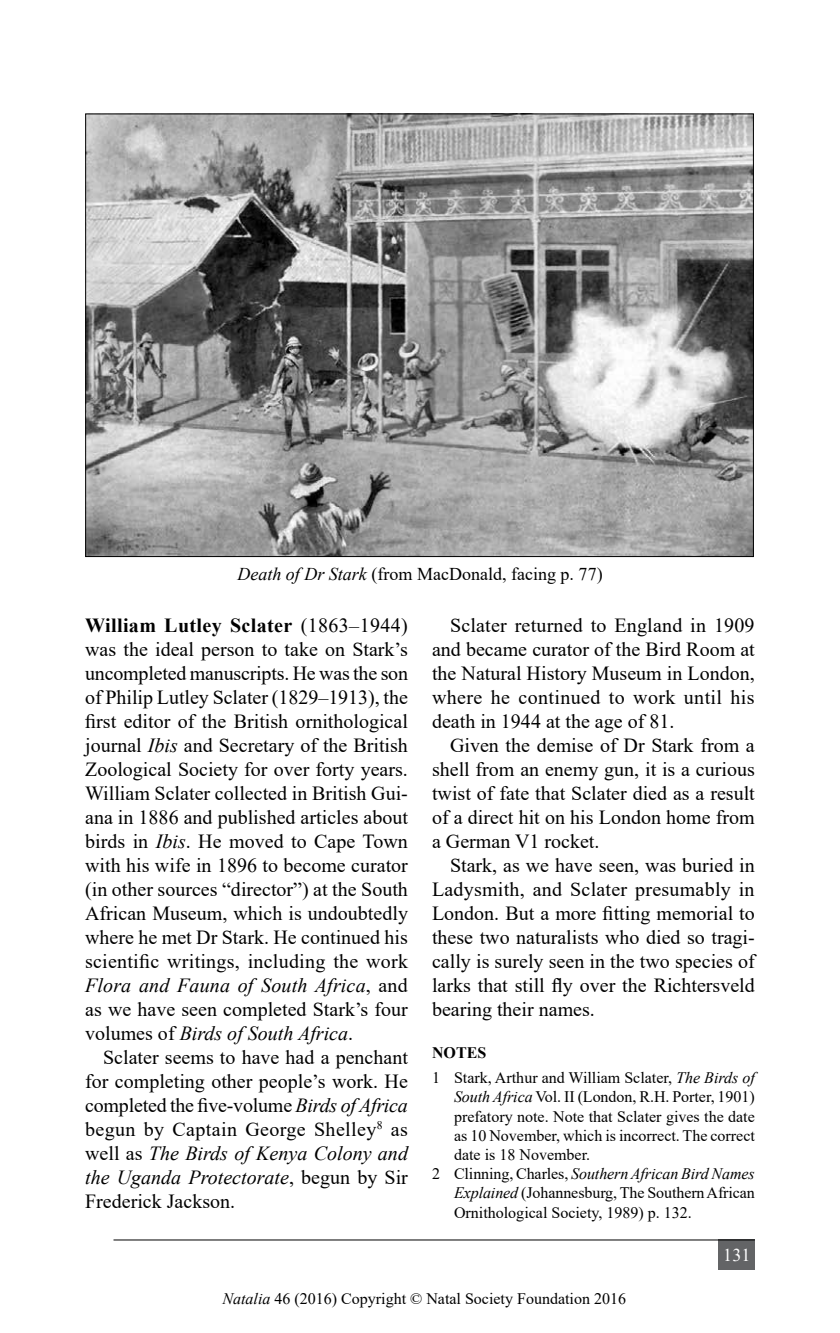
<style>
.page{position:relative;width:840px;height:1333px;background:#fff}
.page>*{position:absolute;margin:0;border:0;box-sizing:border-box;transform-origin:0 0}
.t1{font:20px/24px "Times New Roman";color:#000;text-align:justify}
.t2{font:18px "Times New Roman";color:#000}
.t3{font:18px "Times New Roman";color:#fff}
.t4{font:16px/24.8px "Times New Roman";color:#000}
.t5{font:italic 16px "Times New Roman";letter-spacing:-.005em;color:#000}
.s1{font-style:italic}
.s2{font-weight:700}
.s3{font-style:normal}
</style>
<div class="page">
<div style="left:718px;top:1239px;width:36px;height:30px;background:#636466"></div>
<hr style="left:113px;top:1239px;width:641px;height:1px;background:#000">
<img style="left:87px;top:115px;width:664px;height:440px">
<p class="t2" style="left:237px;top:561px;width:366px"><span class="s1">Death of Dr Stark</span> (from MacDonald, facing p. 77)</p>
<p class="t1" style="left:432px;top:612px;width:324px;text-indent:18px">Sclater returned to England in 1909 and became curator of the Bird Room at the Natural History Museum in London, where he continued to work until his death in 1944 at the age of 81.</p>
<p class="t1" style="left:432px;top:732px;width:324px;text-indent:18px">Given the demise of Dr Stark from a shell from an enemy gun, it is a curious twist of fate that Sclater died as a result of a direct hit on his London home from a German V1 rocket.</p>
<p class="t1" style="left:432px;top:852px;width:324px;text-indent:18px">Stark, as we have seen, was buried in Ladysmith, and Sclater presumably in London. But a more fitting memorial to these two naturalists who died so tragi&shy;cally is surely seen in the two species of larks that still fly over the Richtersveld bearing their names.</p>
<p class="t4" style="left:432px;top:1039px;width:324px"><span class="s2">NOTES<br></span>1 Stark, Arthur and William Sclater, <span class="s1">The Birds of</span></p>
<p class="t4" style="left:454px;top:1084px;width:302px"><span class="s1">South Africa</span> Vol. II (London, R.H. Porter, 1901)</p>
<p class="t4" style="left:454px;top:1103px;width:302px">prefatory note. Note that Sclater gives the date</p>
<p class="t4" style="left:454px;top:1122px;width:302px">as 10 November, which is incorrect. The correct</p>
<p class="t4" style="left:454px;top:1141px;width:137px">date is 18 November.</p>
<p class="t5" style="left:432px;top:1162px;width:324px"><span class="s3">2 Clinning, Charles,</span> Southern African Bird Names</p>
<p class="t4" style="left:454px;top:1180px;width:302px"><span class="s1">Explained</span> (Johannesburg, The Southern African</p>
<p class="t4" style="left:454px;top:1199px;width:239px">Ornithological Society, 1989) p. 132.</p>
<p class="t1" style="left:85px;top:612px;width:324px"><span class="s2">William Lutley Sclater</span> (1863–1944) was the ideal person to take on Stark’s uncompleted manuscripts. He was the son of Philip Lutley Sclater (1829–1913), the first editor of the British ornithological journal <span class="s1">Ibis</span> and Secretary of the British Zoological Society for over forty years.<br>William Sclater collected in British Gui&shy;ana in 1886 and published articles about birds in <span class="s1">Ibis</span>. He moved to Cape Town with his wife in 1896 to become curator (in other sources “director”) at the South African Museum, which is undoubtedly where he met Dr Stark. He continued his scientific writings, including the work <span class="s1">Flora and Fauna of South Africa</span>, and as we have seen completed Stark’s four volumes of <span class="s1">Birds of South Africa</span>.</p>
<p class="t1" style="left:85px;top:1044px;width:324px;text-indent:18px">Sclater seems to have had a penchant for completing other people’s work. He completed the five-volume <span class="s1">Birds of Africa </span>begun by Captain George Shelley<sup>8</sup> as well as <span class="s1">The Birds of Kenya Colony and the Uganda Protectorate</span>, begun by Sir Frederick Jackson.</p>
<p class="t4" style="left:222px;top:1285px;width:405px"><span class="s1">Natalia</span> 46 (2016) Copyright © Natal Society Foundation 2016</p>
<p class="t3" style="left:723px;top:1241px;width:28px">131</p>
</div>
